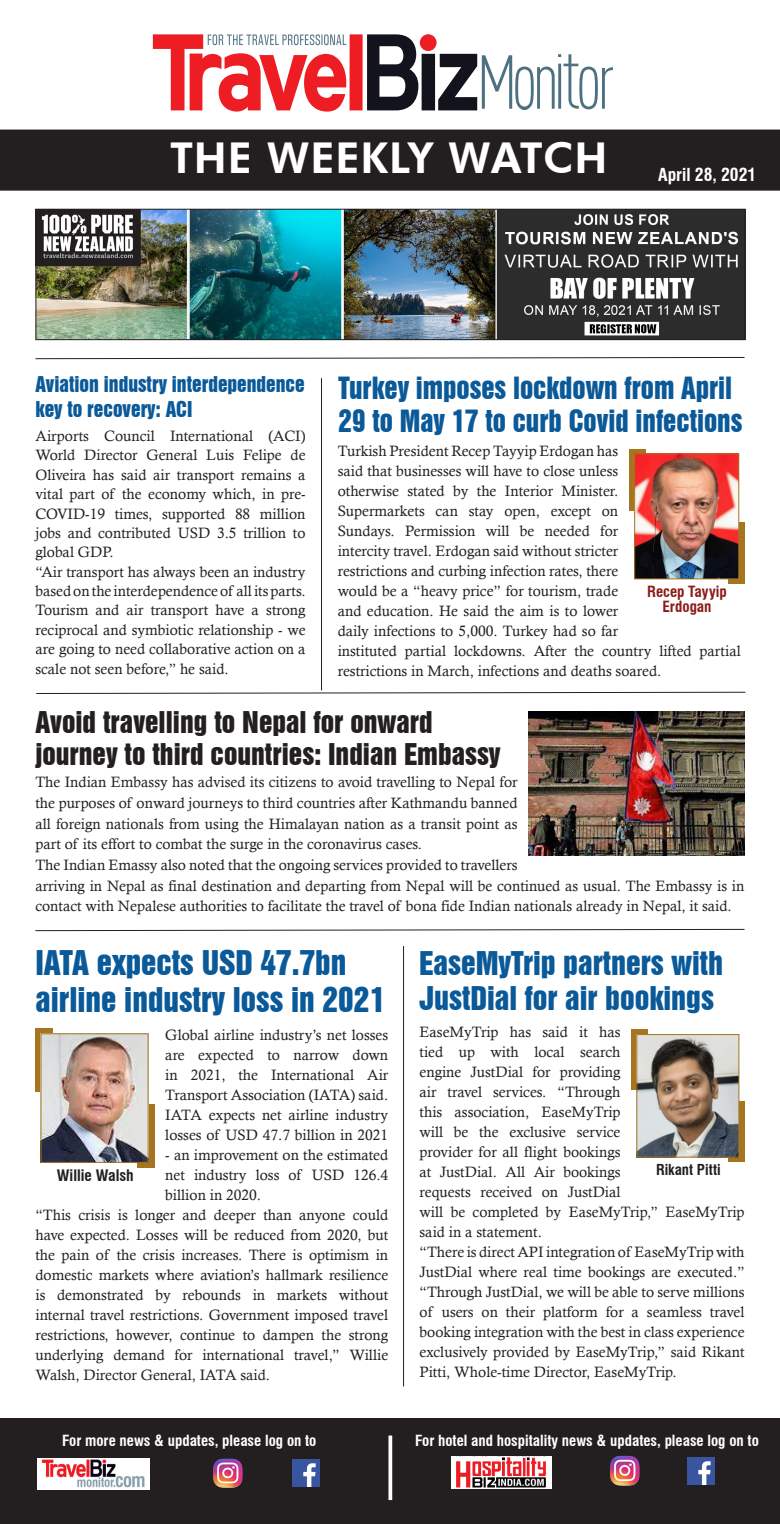
<style>
.page{position:relative;width:780px;height:1524px;background:#fff}
.page>*{position:absolute;margin:0;border:0;box-sizing:border-box;transform-origin:0 0}
._11-Drop_Letter_3{font:800 42.5px "Futura BT";letter-spacing:.02em;color:#fff}
._11-Drop_Letter_3-2{font:31.25px/36.2px "Swiss 921 BT Regular A";color:#0a5999}
._11-Drop_Letter_3-3{font:30px/35px "Swiss 921 BT Regular A";color:#0a5999}
._11-Drop_Letter_3-4{font:28.12px/32.5px "Swiss 921 BT Regular A";color:#0a5999;scale:.96 1}
._11-Drop_Letter_3-5{font:27.5px/31.2px "Swiss 921 BT Regular A";color:#231f20}
._11-Drop_Letter_3-6{font:20px/25px "Swiss 921 BT Regular A";color:#0a5999}
._11-Drop_Letter_3-7{font:700 condensed 17.5px "Swiss 721 BT";color:#fff}
.t1{font:700 condensed 15.5px "Swiss 721 BT";letter-spacing:-.005em;color:#231f20}
.t2{font:700 condensed 15.12px/15.1px "Swiss 721 BT";color:#8b1b18;text-align:center}
._04-Body_Text{font:15px/20px "Calisto";color:#231f20;text-align:justify}
._11-Drop_Letter_3-8{font:700 condensed 15px "Swiss 721 BT";color:#fff}
.t3{font:700 condensed 14.75px "Swiss 721 BT";letter-spacing:.005em;color:#231f20}
</style>
<div class="page">
<div style="left:0;top:130px;width:780px;height:61px;background:#231f20"></div>
<svg style="left:153px;top:34px;width:460px;height:78px"></svg>
<div style="left:0;top:1418px;width:780px;height:106px;background:#231f20"></div>
<img style="left:293px;top:1459px;width:27px;height:27px">
<img style="left:687px;top:1457px;width:27px;height:27px">
<img style="left:213px;top:1458px;width:30px;height:30px">
<img style="left:610px;top:1455px;width:30px;height:31px">
<svg style="left:388px;top:1435px;width:4px;height:65px"></svg>
<img style="left:38px;top:1458px;width:112px;height:31px">
<img style="left:451px;top:1456px;width:100px;height:33px">
<div style="left:728px;top:522px;width:17px;height:62px;background:#a57520"></div>
<div style="left:629px;top:449px;width:16px;height:61px;background:#a57520"></div>
<img style="left:636px;top:455px;width:101px;height:122px">
<div style="left:634px;top:453px;width:105px;height:126px;border:1px solid #a57520"></div>
<hr style="left:321px;top:378px;width:1px;height:312px;background:#231f20">
<hr style="left:403px;top:946px;width:1px;height:440px;background:#231f20">
<img style="left:37px;top:211px;width:706px;height:127px">
<div style="left:35px;top:209px;width:710px;height:131px;border:1px solid #231f20"></div>
<svg style="left:35px;top:356px;width:710px;height:4px"></svg>
<svg style="left:36px;top:691px;width:710px;height:3px"></svg>
<svg style="left:35px;top:928px;width:710px;height:3px"></svg>
<img style="left:528px;top:711px;width:216px;height:144px">
<svg style="left:137px;top:1104px;width:18px;height:63px"></svg>
<svg style="left:35px;top:1028px;width:17px;height:64px"></svg>
<img style="left:43px;top:1035px;width:103px;height:125px">
<div style="left:728px;top:1102px;width:17px;height:60px;background:#a57520"></div>
<div style="left:631px;top:1029px;width:16px;height:61px;background:#a57520"></div>
<img style="left:638px;top:1036px;width:99px;height:119px">
<div style="left:636px;top:1034px;width:103px;height:123px;border:1px solid #a57520"></div>
<p class="_11-Drop_Letter_3" style="left:170px;top:132px;width:439px">THE WEEKLY WATCH</p>
<p class="_11-Drop_Letter_3-7" style="left:658px;top:164px;width:100px">April 28, 2021</p>
<p class="_11-Drop_Letter_3-6" style="left:35px;top:371px;width:271px">Aviation industry interdependence key to recovery: ACI</p>
<p class="_04-Body_Text" style="left:35px;top:426px;width:272px;line-height:19.4px">Airports Council International (ACI)<br>World Director General Luis Felipe de Oliveira has said air transport remains a vital part of the economy which, in pre-COVID-19 times, supported 88 million jobs and contributed USD 3.5 trillion to global GDP.</p>
<p class="_04-Body_Text" style="left:35px;top:562px;width:272px;line-height:19.4px">“Air transport has always been an industry based on the interdependence of all its parts.<br>Tourism and air transport have a strong reciprocal and symbiotic relationship - we are going to need collaborative action on a scale not seen before,” he said.</p>
<p class="_11-Drop_Letter_3-4" style="left:338px;top:372px;width:422px">Turkey imposes lockdown from April<br>29 to May 17 to curb Covid infections</p>
<p class="_04-Body_Text" style="left:338px;top:440px;width:404px;text-align:left">Turkish President Recep Tayyip Erdogan has<br>said that businesses will have to close unless<br>otherwise stated by the Interior Minister.<br>Supermarkets can stay open, except on<br>Sundays. Permission will be needed for<br>intercity travel. Erdogan said without stricter<br>restrictions and curbing infection rates, there<br>would be a “heavy price” for tourism, trade<br>and education. He said the aim is to lower<br>daily infections to 5,000. Turkey had so far<br>instituted partial lockdowns. After the country lifted partial restrictions in March, infections and deaths soared.</p>
<p class="t2" style="left:647px;top:584px;width:81px">Recep Tayyip<br>Erdogan</p>
<p class="_11-Drop_Letter_3-5" style="left:35px;top:706px;width:466px">Avoid travelling to Nepal for onward journey to third countries: Indian Embassy</p>
<p class="_04-Body_Text" style="left:35px;top:772px;width:483px;line-height:20.6px">The Indian Embassy has advised its citizens to avoid travelling to Nepal for the purposes of onward journeys to third countries after Kathmandu banned all foreign nationals from using the Himalayan nation as a transit point as part of its effort to combat the surge in the coronavirus cases.</p>
<p class="_04-Body_Text" style="left:35px;top:854px;width:710px;line-height:20.6px;text-align:left">The Indian Emassy also noted that the ongoing services provided to travellers<br>arriving in Nepal as final destination and departing from Nepal will be continued as usual. The Embassy is in contact with Nepalese authorities to facilitate the travel of bona fide Indian nationals already in Nepal, it said.</p>
<p class="_11-Drop_Letter_3-2" style="left:35px;top:944px;width:351px">IATA expects USD 47.7bn airline industry loss in 2021</p>
<p class="_11-Drop_Letter_3-3" style="left:419px;top:946px;width:305px">EaseMyTrip partners with<br>JustDial for air bookings</p>
<p class="_04-Body_Text" style="left:419px;top:1022px;width:326px;text-align:left">EaseMyTrip has said it has<br>tied up with local search<br>engine JustDial for providing<br>air travel services. “Through<br>this association, EaseMyTrip<br>will be the exclusive service<br>provider for all flight bookings<br>at JustDial. All Air bookings<br>requests received on JustDial<br>will be completed by EaseMyTrip,” EaseMyTrip said in a statement.</p>
<p class="_04-Body_Text" style="left:419px;top:1242px;width:326px">“There is direct API integration of EaseMyTrip with JustDial where real time bookings are executed.” “Through JustDial, we will be able to serve millions of users on their platform for a seamless travel booking integration with the best in class experience exclusively provided by EaseMyTrip,” said Rikant Pitti, Whole-time Director, EaseMyTrip.</p>
<p class="_04-Body_Text" style="left:165px;top:1024px;width:224px">Global airline industry’s net losses are expected to narrow down in 2021, the International Air Transport Association (IATA) said.<br>IATA expects net airline industry losses of USD 47.7 billion in 2021</p>
<p class="_04-Body_Text" style="left:165px;top:1144px;width:224px">- an improvement on the estimated net industry loss of USD 126.4 billion in 2020.</p>
<p class="_04-Body_Text" style="left:35px;top:1204px;width:354px">“This crisis is longer and deeper than anyone could have expected. Losses will be reduced from 2020, but the pain of the crisis increases. There is optimism in domestic markets where aviation’s hallmark resilience is demonstrated by rebounds in markets without internal travel restrictions. Government imposed travel restrictions, however, continue to dampen the strong underlying demand for international travel,” Willie Walsh, Director General, IATA said.</p>
<p class="t1" style="left:57px;top:1166px;width:78px">Willie Walsh</p>
<p class="t3" style="left:656px;top:1160px;width:66px">Rikant Pitti</p>
<p class="_11-Drop_Letter_3-8" style="left:62px;top:1431px;width:256px">For more news &amp; updates, please log on to</p>
<p class="_11-Drop_Letter_3-8" style="left:415px;top:1431px;width:345px">For hotel and hospitality news &amp; updates, please log on to</p>
</div>
